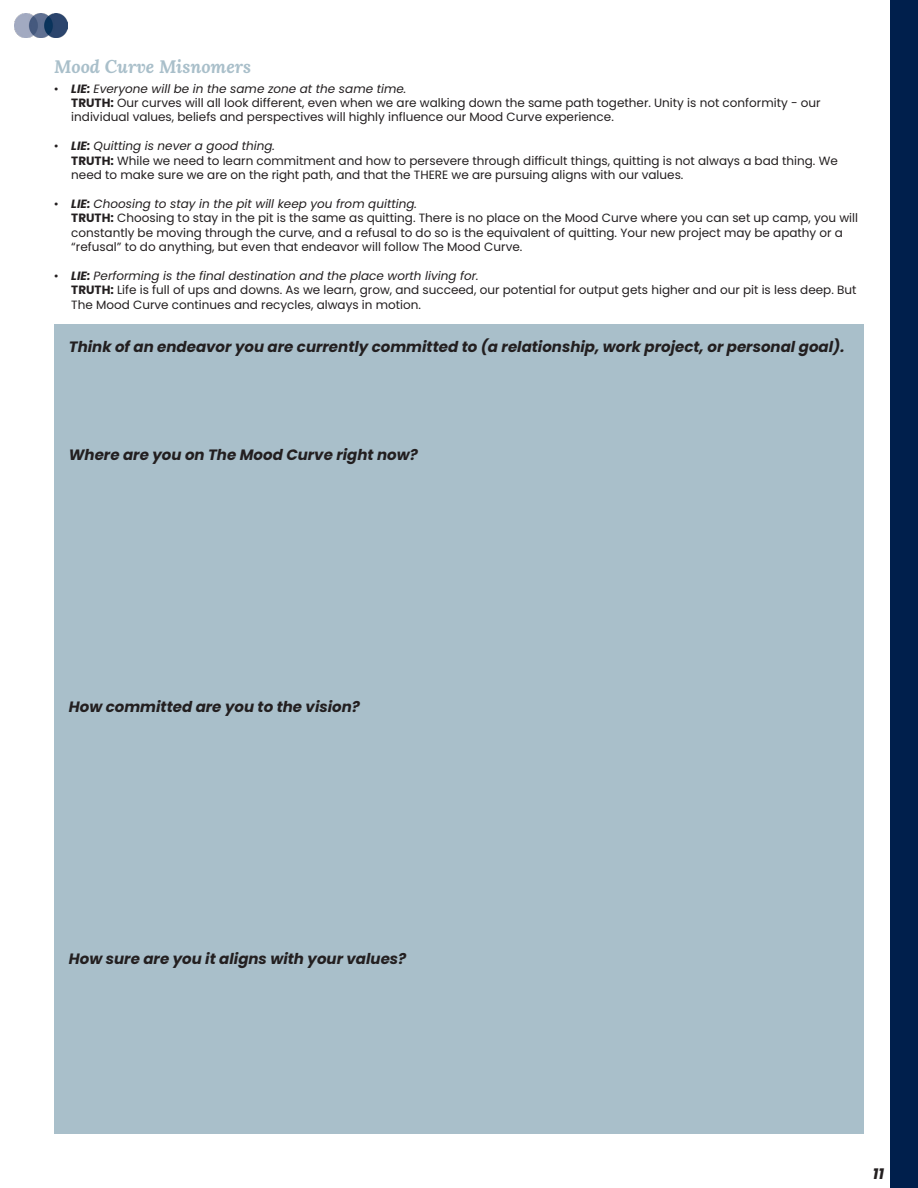
<style>
.page{position:relative;width:918px;height:1188px;background:#fff}
.page>*{position:absolute;margin:0;border:0;box-sizing:border-box;transform-origin:0 0}
.t1{font:italic 700 18px "Lora";color:#a9bfca}
.t2{font:italic 700 15px "Poppins";color:#231f20}
.t3{font:12px/14.4px "Poppins";color:#231f20}
.t4{font:italic 12px "Poppins";color:#231f20}
.s1{font-weight:700}
</style>
<div class="page">
<div style="left:890px;top:0;width:28px;height:1188px;background:#001f4c"></div>
<img style="left:14px;top:14px;width:54px;height:24px">
<div style="left:54px;top:324px;width:810px;height:810px;background:#a9bfca"></div>
<p class="t1" style="left:54px;top:53px;width:198px">Mood Curve Misnomers</p>
<p class="t4" style="left:71px;top:81px;width:337px"><span class="s1">LIE:</span> Everyone will be in the same zone at the same time.</p>
<p class="t3" style="left:71px;top:96px;width:751px"><span class="s1">TRUTH:</span> Our curves will all look different, even when we are walking down the same path together. Unity is not conformity - our individual values, beliefs and perspectives will highly influence our Mood Curve experience.</p>
<p class="t4" style="left:71px;top:139px;width:205px"><span class="s1">LIE:</span> Quitting is never a good thing.</p>
<p class="t3" style="left:71px;top:153px;width:768px"><span class="s1">TRUTH:</span> While we need to learn commitment and how to persevere through difficult things, quitting is not always a bad thing. We need to make sure we are on the right path, and that the THERE we are pursuing aligns with our values.</p>
<p class="t4" style="left:71px;top:197px;width:347px"><span class="s1">LIE:</span> Choosing to stay in the pit will keep you from quitting.</p>
<p class="t3" style="left:71px;top:211px;width:788px"><span class="s1">TRUTH:</span> Choosing to stay in the pit is the same as quitting. There is no place on the Mood Curve where you can set up camp, you will constantly be moving through the curve, and a refusal to do so is the equivalent of quitting. Your new project may be apathy or a “refusal” to do anything, but even that endeavor will follow The Mood Curve.</p>
<p class="t4" style="left:71px;top:269px;width:409px"><span class="s1">LIE:</span> Performing is the final destination and the place worth living for.</p>
<p class="t3" style="left:71px;top:283px;width:787px"><span class="s1">TRUTH:</span> Life is full of ups and downs. As we learn, grow, and succeed, our potential for output gets higher and our pit is less deep. But<br>The Mood Curve continues and recycles, always in motion.</p>
<p class="t3" style="left:54px;top:81px;width:6px">•</p>
<p class="t3" style="left:54px;top:139px;width:6px">•</p>
<p class="t3" style="left:54px;top:196px;width:6px">•</p>
<p class="t3" style="left:54px;top:268px;width:6px">•</p>
<p class="t2" style="left:69px;top:338px;width:777px">Think of an endeavor you are currently committed to (a relationship, work project, or personal goal).</p>
<p class="t2" style="left:69px;top:446px;width:350px">Where are you on The Mood Curve right now?</p>
<p class="t2" style="left:69px;top:698px;width:293px">How committed are you to the vision?</p>
<p class="t2" style="left:69px;top:950px;width:339px">How sure are you it aligns with your values?</p>
<p class="t2" style="left:873px;top:1165px;width:13px">11</p>
</div>
